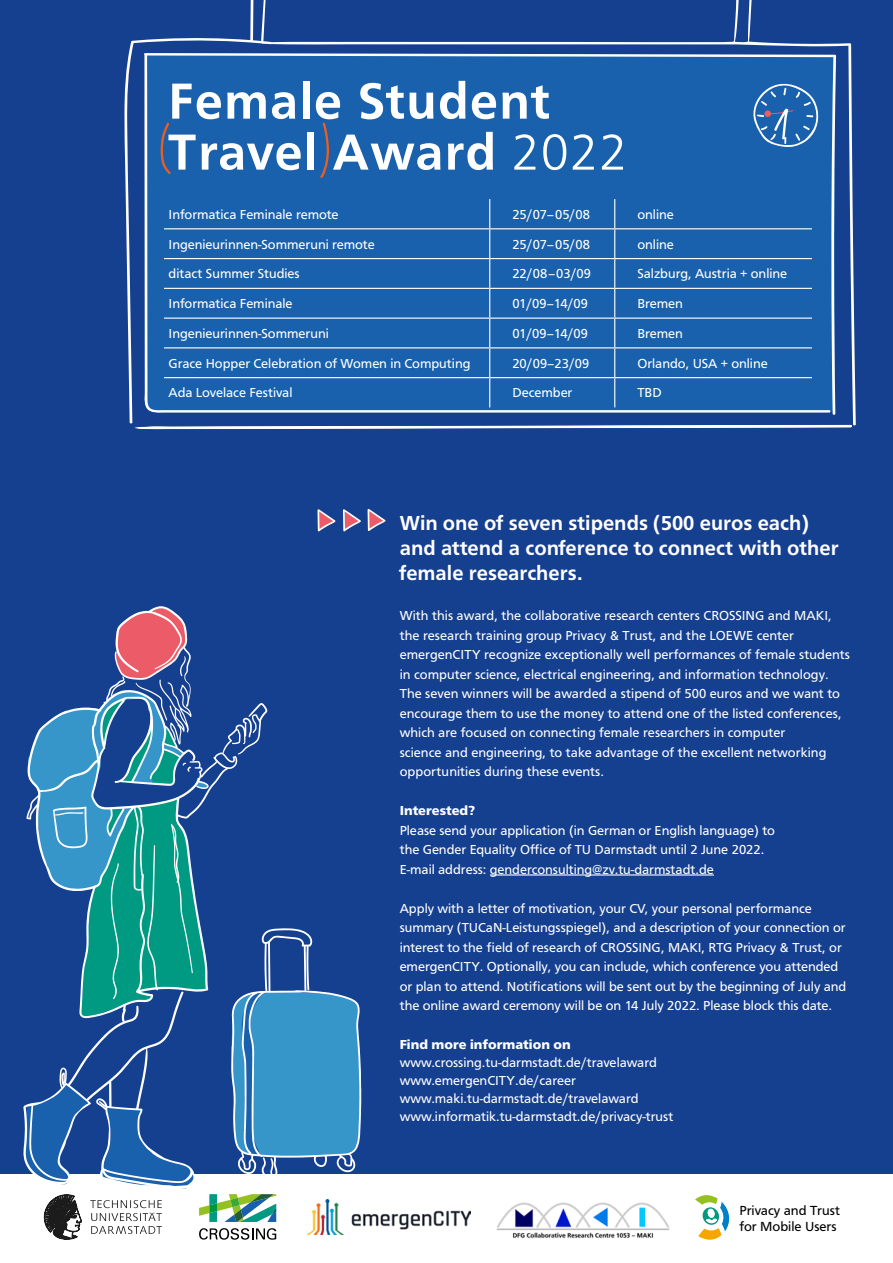
<style>
.page{position:relative;width:893px;height:1263px;background:#fff}
.page>*{position:absolute;margin:0;border:0;box-sizing:border-box;transform-origin:0 0}
.t1{font:500 52.5px/51px "Front Page Pro";letter-spacing:.02em;color:#fff}
.t2{font:500 21px/25.2px "Front Page Pro";color:#fff}
.t3{font:13.65px/16.4px "Front Page";color:#000}
.t4{font:13.5px/19.5px "Front Page Pro";color:#fff}
.t5{font:800 13.5px "Front Page Pro";color:#fff}
.s1{font-weight:300}
</style>
<div class="page">
<div style="left:0;top:0;width:893px;height:1261px;background:#153f8f"></div>
<svg style="left:367px;top:509px;width:19px;height:22px"></svg>
<svg style="left:343px;top:509px;width:18px;height:23px"></svg>
<svg style="left:317px;top:509px;width:19px;height:23px"></svg>
<div style="left:0;top:1175px;width:893px;height:88px;background:#fff"></div>
<hr style="left:490px;top:874px;width:224px;height:1px;background:#fff">
<svg style="left:124px;top:0;width:732px;height:425px"></svg>
<svg style="left:133px;top:424px;width:720px;height:6px"></svg>
<svg style="left:144px;top:53px;width:692px;height:362px;background:#2267af"></svg>
<svg style="left:752px;top:80px;width:68px;height:68px;background:#3b76b6"></svg>
<svg style="left:160px;top:121px;width:13px;height:55px"></svg>
<svg style="left:318px;top:121px;width:12px;height:56px"></svg>
<img style="left:496px;top:1202px;width:174px;height:36px">
<svg style="left:23px;top:606px;width:339px;height:634px"></svg>
<img style="left:306px;top:1199px;width:165px;height:36px">
<svg style="left:695px;top:1195px;width:35px;height:45px"></svg>
<h1 class="t1" style="left:168px;top:72px;width:461px">Female Student<br>Travel Award <span class="s1">2022</span></h1>
<p class="t4" style="left:169px;top:204px;width:171px">Informatica Feminale remote</p>
<p class="t4" style="left:512px;top:204px;width:79px">25/07–05/08</p>
<p class="t4" style="left:637px;top:204px;width:38px">online</p>
<p class="t4" style="left:169px;top:233px;width:208px">Ingenieurinnen-Sommeruni remote</p>
<p class="t4" style="left:512px;top:233px;width:79px">25/07–05/08</p>
<p class="t4" style="left:637px;top:233px;width:38px">online</p>
<p class="t4" style="left:169px;top:263px;width:133px">ditact Summer Studies</p>
<p class="t4" style="left:512px;top:263px;width:80px">22/08–03/09</p>
<p class="t4" style="left:637px;top:263px;width:151px">Salzburg, Austria + online</p>
<p class="t4" style="left:169px;top:293px;width:126px">Informatica Feminale</p>
<p class="t4" style="left:512px;top:293px;width:77px">01/09–14/09</p>
<p class="t4" style="left:637px;top:293px;width:47px">Bremen</p>
<p class="t4" style="left:169px;top:323px;width:162px">Ingenieurinnen-Sommeruni</p>
<p class="t4" style="left:512px;top:323px;width:77px">01/09–14/09</p>
<p class="t4" style="left:637px;top:323px;width:47px">Bremen</p>
<p class="t4" style="left:169px;top:352px;width:303px">Grace Hopper Celebration of Women in Computing</p>
<p class="t4" style="left:512px;top:352px;width:78px">20/09–23/09</p>
<p class="t4" style="left:637px;top:352px;width:132px">Orlando, USA + online</p>
<p class="t4" style="left:169px;top:382px;width:125px">Ada Lovelace Festival</p>
<p class="t4" style="left:512px;top:382px;width:62px">December</p>
<p class="t4" style="left:637px;top:382px;width:26px">TBD</p>
<h2 class="t2" style="left:400px;top:508px;width:440px">Win one of seven stipends (500 euros each) and attend a conference to connect with other female researchers.</h2>
<p class="t4" style="left:400px;top:605px;width:452px">With this award, the collaborative research centers CROSSING and MAKI, the research training group Privacy &amp; Trust, and the LOEWE center emergenCITY recognize exceptionally well performances of female students in computer science, electrical engineering, and information technology.<br>The seven winners will be awarded a stipend of 500 euros and we want to encourage them to use the money to attend one of the listed conferences, which are focused on connecting female researchers in computer<br>science and engineering, to take advantage of the excellent networking opportunities during these events.</p>
<p class="t5" style="left:400px;top:800px;width:77px">Interested?</p>
<p class="t4" style="left:400px;top:819px;width:377px">Please send your application (in German or English language) to the Gender Equality Office of TU Darmstadt until 2 June 2022.<br>E-mail address: genderconsulting@zv.tu-darmstadt.de</p>
<p class="t4" style="left:400px;top:897px;width:448px">Apply with a letter of motivation, your CV, your personal performance summary (TUCaN-Leistungsspiegel), and a description of your connection or interest to the field of research of CROSSING, MAKI, RTG Privacy &amp; Trust, or emergenCITY. Optionally, you can include, which conference you attended or plan to attend. Notifications will be sent out by the beginning of July and the online award ceremony will be on 14 July 2022. Please block this date.</p>
<p class="t5" style="left:400px;top:1034px;width:172px">Find more information on</p>
<p class="t4" style="left:400px;top:1052px;width:275px;line-height:18px">www.crossing.tu-darmstadt.de/travelaward www.emergenCITY.de/career www.maki.tu-darmstadt.de/travelaward www.informatik.tu-darmstadt.de/privacy-trust</p>
<p class="t3" style="left:739px;top:1201px;width:102px">Privacy and Trust for Mobile Users</p>
</div>
